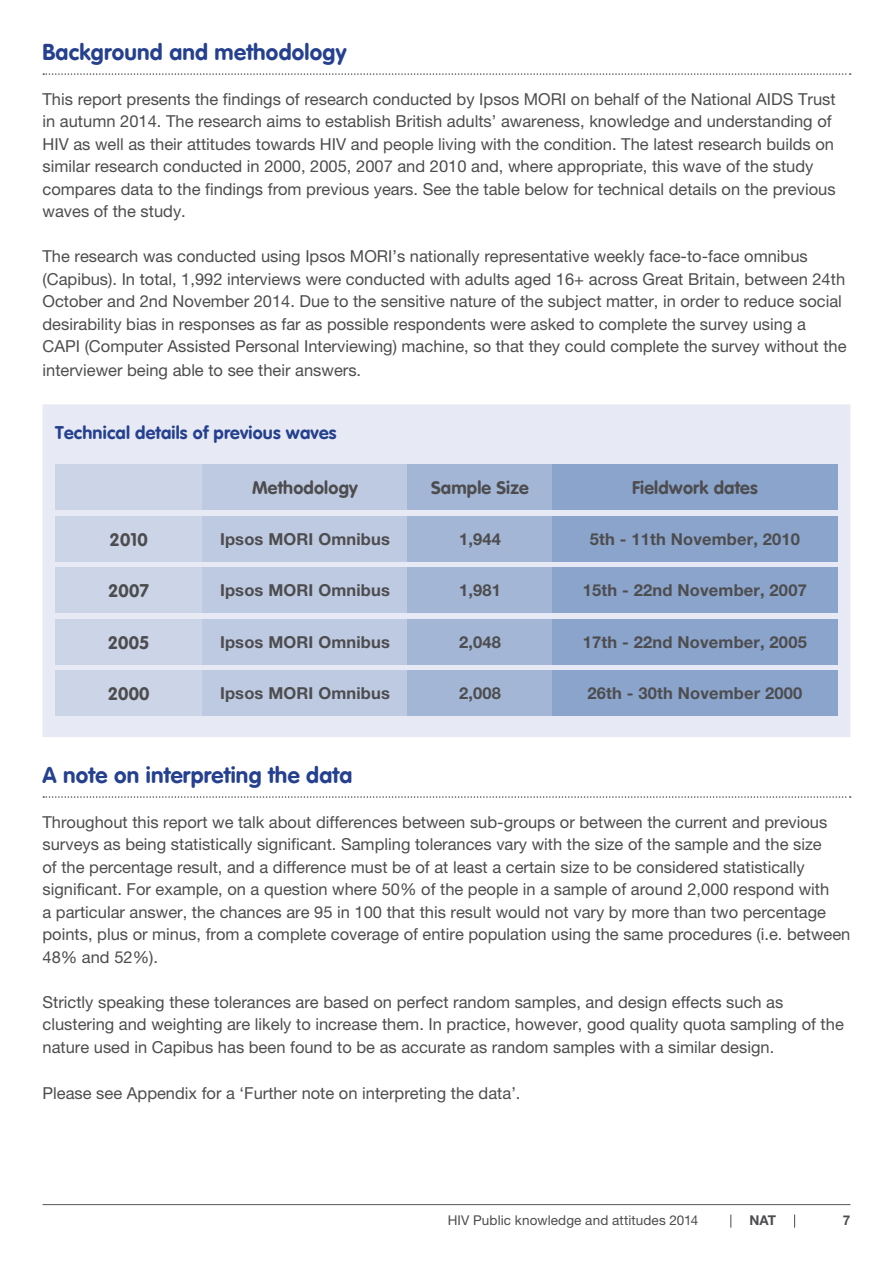
<style>
.page{position:relative;width:893px;height:1263px;background:#fff}
.page>*{position:absolute;margin:0;border:0;box-sizing:border-box;transform-origin:0 0}
.t1{font:22.5px "VAG Rounded Bold";letter-spacing:.01em;color:#25408f}
.t2{font:18px "VAG Rounded Bold";letter-spacing:.01em;color:#4d4d4f}
.t3{font:18px "VAG Rounded Bold";letter-spacing:.01em;color:#25408f}
.t4{font:16.5px/22.5px "Helvetica Neue LT Std";color:#4d4d4f}
.t5{font:700 16.5px "Helvetica Neue LT Std";letter-spacing:.01em;color:#4d4d4f}
.t6{font:13.5px "Helvetica Neue LT Std";letter-spacing:.01em;color:#4d4d4f}
.t7{font:700 13.5px "Helvetica Neue LT Std";color:#4d4d4f}
</style>
<div class="page">
<svg style="left:43px;top:73px;width:808px;height:2px"></svg>
<svg style="left:794px;top:1214px;width:1px;height:13px"></svg>
<svg style="left:730px;top:1214px;width:1px;height:13px"></svg>
<hr style="left:43px;top:1204px;width:807px;height:1px;background:#4d4d4f">
<div style="left:43px;top:404px;width:807px;height:333px;background:#e7eaf4"></div>
<div style="left:55px;top:465px;width:147px;height:45px;background:#ccd5e8"></div>
<div style="left:55px;top:516px;width:147px;height:46px;background:#ccd5e8"></div>
<div style="left:55px;top:567px;width:147px;height:46px;background:#ccd5e8"></div>
<div style="left:55px;top:619px;width:147px;height:46px;background:#ccd5e8"></div>
<div style="left:55px;top:670px;width:147px;height:46px;background:#ccd5e8"></div>
<div style="left:202px;top:465px;width:206px;height:45px;background:#becae2"></div>
<div style="left:202px;top:516px;width:206px;height:46px;background:#becae2"></div>
<div style="left:202px;top:567px;width:206px;height:46px;background:#becae2"></div>
<div style="left:202px;top:619px;width:206px;height:46px;background:#becae2"></div>
<div style="left:202px;top:670px;width:206px;height:46px;background:#becae2"></div>
<div style="left:408px;top:465px;width:144px;height:45px;background:#a4b6d6"></div>
<div style="left:408px;top:516px;width:144px;height:46px;background:#a4b6d6"></div>
<div style="left:408px;top:567px;width:144px;height:46px;background:#a4b6d6"></div>
<div style="left:408px;top:619px;width:144px;height:46px;background:#a4b6d6"></div>
<div style="left:408px;top:670px;width:144px;height:46px;background:#a4b6d6"></div>
<div style="left:552px;top:465px;width:286px;height:45px;background:#8ba4cc"></div>
<div style="left:552px;top:516px;width:286px;height:46px;background:#8ba4cc"></div>
<div style="left:552px;top:567px;width:286px;height:46px;background:#8ba4cc"></div>
<div style="left:552px;top:619px;width:286px;height:46px;background:#8ba4cc"></div>
<div style="left:552px;top:670px;width:286px;height:46px;background:#8ba4cc"></div>
<svg style="left:43px;top:796px;width:808px;height:2px"></svg>
<h1 class="t1" style="left:43px;top:39px;width:305px">Background and methodology</h1>
<p class="t4" style="left:43px;top:88px;width:795px">This report presents the findings of research conducted by Ipsos MORI on behalf of the National AIDS Trust in autumn 2014. The research aims to establish British adults’ awareness, knowledge and understanding of HIV as well as their attitudes towards HIV and people living with the condition. The latest research builds on similar research conducted in 2000, 2005, 2007 and 2010 and, where appropriate, this wave of the study compares data to the findings from previous years. See the table below for technical details on the previous waves of the study.</p>
<p class="t4" style="left:43px;top:245px;width:806px">The research was conducted using Ipsos MORI’s nationally representative weekly face-to-face omnibus (Capibus). In total, 1,992 interviews were conducted with adults aged 16+ across Great Britain, between 24th October and 2nd November 2014. Due to the sensitive nature of the subject matter, in order to reduce social desirability bias in responses as far as possible respondents were asked to complete the survey using a CAPI (Computer Assisted Personal Interviewing) machine, so that they could complete the survey without the</p>
<p class="t4" style="left:43px;top:359px;width:320px">interviewer being able to see their answers.</p>
<p class="t3" style="left:55px;top:423px;width:283px">Technical details of previous waves</p>
<p class="t2" style="left:110px;top:529px;width:40px">2010</p>
<p class="t2" style="left:108px;top:580px;width:43px">2007</p>
<p class="t2" style="left:108px;top:632px;width:43px">2005</p>
<p class="t2" style="left:108px;top:683px;width:43px">2000</p>
<p class="t2" style="left:252px;top:477px;width:107px">Methodology</p>
<p class="t5" style="left:220px;top:529px;width:171px">Ipsos MORI Omnibus</p>
<p class="t5" style="left:220px;top:580px;width:171px">Ipsos MORI Omnibus</p>
<p class="t5" style="left:220px;top:632px;width:171px">Ipsos MORI Omnibus</p>
<p class="t5" style="left:220px;top:683px;width:171px">Ipsos MORI Omnibus</p>
<p class="t2" style="left:431px;top:477px;width:99px">Sample Size</p>
<p class="t5" style="left:459px;top:529px;width:43px">1,944</p>
<p class="t5" style="left:459px;top:580px;width:43px">1,981</p>
<p class="t5" style="left:459px;top:632px;width:43px">2,048</p>
<p class="t5" style="left:459px;top:683px;width:43px">2,008</p>
<p class="t2" style="left:632px;top:477px;width:127px">Fieldwork dates</p>
<p class="t5" style="left:590px;top:529px;width:212px">5th - 11th November, 2010</p>
<p class="t5" style="left:583px;top:580px;width:225px">15th - 22nd November, 2007</p>
<p class="t5" style="left:583px;top:632px;width:225px">17th - 22nd November, 2005</p>
<p class="t5" style="left:587px;top:683px;width:216px">26th - 30th November 2000</p>
<h1 class="t1" style="left:43px;top:762px;width:311px">A note on interpreting the data</h1>
<p class="t4" style="left:43px;top:810px;width:809px">Throughout this report we talk about differences between sub-groups or between the current and previous surveys as being statistically significant. Sampling tolerances vary with the size of the sample and the size<br>of the percentage result, and a difference must be of at least a certain size to be considered statistically significant. For example, on a question where 50% of the people in a sample of around 2,000 respond with<br>a particular answer, the chances are 95 in 100 that this result would not vary by more than two percentage points, plus or minus, from a complete coverage of entire population using the same procedures (i.e. between 48% and 52%).</p>
<p class="t4" style="left:43px;top:990px;width:803px">Strictly speaking these tolerances are based on perfect random samples, and design effects such as clustering and weighting are likely to increase them. In practice, however, good quality quota sampling of the nature used in Capibus has been found to be as accurate as random samples with a similar design.</p>
<p class="t4" style="left:43px;top:1082px;width:479px">Please see Appendix for a ‘Further note on interpreting the data’.</p>
<p class="t6" style="left:448px;top:1212px;width:252px">HIV Public knowledge and attitudes 2014</p>
<p class="t7" style="left:749px;top:1212px;width:28px">NAT</p>
<p class="t7" style="left:843px;top:1212px;width:9px">7</p>
</div>
